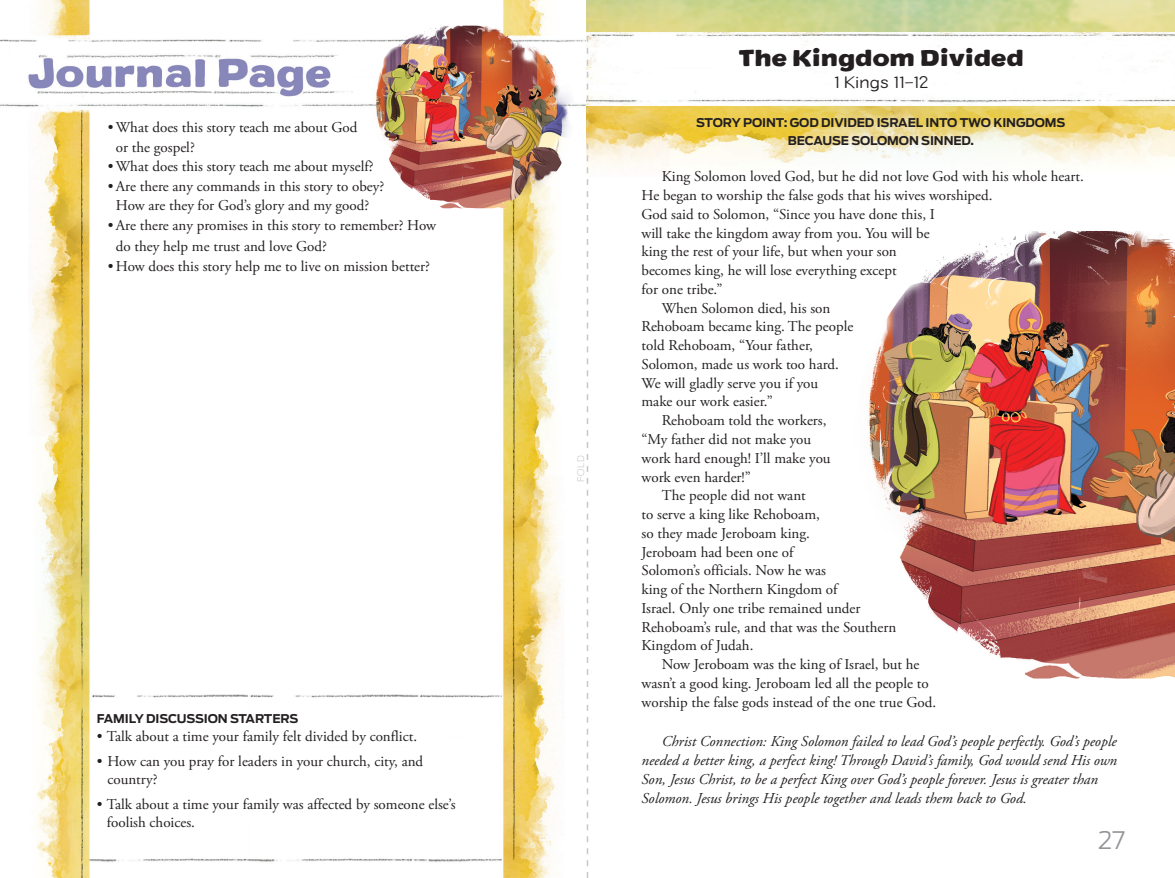
<style>
.page{position:relative;width:1175px;height:878px;background:#fff}
.page>*{position:absolute;margin:0;border:0;box-sizing:border-box;transform-origin:0 0}
.t1{font:300 24px "Antenna";color:#939598}
.t2{font:900 expanded 22.5px "Colby";letter-spacing:-.01em;color:#231f20}
.t3{font:300 expanded 16.5px "Colby";letter-spacing:.01em;color:#231f20}
.t4{font:15px/19.5px "Adobe Garamond Pro";color:#231f20}
.t5{font:italic 15px/18.8px "Adobe Garamond Pro";color:#231f20}
.t6{font:700 12px/18px "Antenna";letter-spacing:-.01em;color:#231f20;text-align:center}
.t7{font:200 9px "Antenna";color:#bcbdc0}
</style>
<div class="page">
<img style="left:585px;top:0;width:589px;height:197px">
<img style="left:588px;top:32px;width:586px;height:73px">
<img style="left:0;top:0;width:585px;height:878px">
<img style="left:368px;top:10px;width:206px;height:206px;border-radius:103px">
<img style="left:852px;top:196px;width:322px;height:483px">
<svg style="left:586px;top:0;width:2px;height:878px"></svg>
<p class="t4" style="left:116px;top:118px;width:243px;text-indent:-8px">•What does this story teach me about God or the gospel?</p>
<p class="t4" style="left:108px;top:157px;width:267px">•What does this story teach me about myself?</p>
<p class="t4" style="left:108px;top:177px;width:278px;text-align:center">•Are there any commands in this story to obey?<br>How are they for God’s glory and my good?</p>
<p class="t4" style="left:116px;top:215px;width:322px;line-height:21px;text-indent:-8px">•Are there any promises in this story to remember? How do they help me trust and love God?</p>
<p class="t4" style="left:108px;top:256px;width:323px">• How does this story help me to live on mission better?</p>
<p class="t6" style="left:97px;top:710px;width:203px">FAMILY DISCUSSION STARTERS</p>
<p class="t4" style="left:97px;top:727px;width:322px">• Talk about a time your family felt divided by conflict.</p>
<p class="t4" style="left:107px;top:753px;width:317px;line-height:18px;text-indent:-10px">• How can you pray for leaders in your church, city, and country?</p>
<p class="t4" style="left:107px;top:795px;width:350px;line-height:18px;text-indent:-10px">• Talk about a time your family was affected by someone else’s foolish choices.</p>
<p class="t7" style="left:575px;top:482px;width:29px;rotate:-90deg">FOLD</p>
<h2 class="t2" style="left:738px;top:42px;width:287px">The Kingdom Divided</h2>
<p class="t3" style="left:834px;top:72px;width:96px">1 Kings 11–12</p>
<p class="t6" style="left:696px;top:113px;width:371px">STORY POINT: GOD DIVIDED ISRAEL INTO TWO KINGDOMS<br>BECAUSE SOLOMON SINNED.</p>
<p class="t4" style="left:662px;top:167px;width:423px">King Solomon loved God, but he did not love God with his whole heart.</p>
<p class="t4" style="left:641px;top:186px;width:352px">He began to worship the false gods that his wives worshiped.</p>
<p class="t4" style="left:641px;top:205px;width:295px">God said to Solomon, “Since you have done this, I</p>
<p class="t4" style="left:641px;top:224px;width:290px">will take the kingdom away from you. You will be</p>
<p class="t4" style="left:641px;top:242px;width:257px">king the rest of your life, but when your son</p>
<p class="t4" style="left:641px;top:261px;width:257px">becomes king, he will lose everything except</p>
<p class="t4" style="left:641px;top:280px;width:83px">for one tribe.”</p>
<p class="t4" style="left:662px;top:299px;width:170px">When Solomon died, his son</p>
<p class="t4" style="left:641px;top:317px;width:213px">Rehoboam became king. The people</p>
<p class="t4" style="left:641px;top:336px;width:173px">told Rehoboam, “Your father,</p>
<p class="t4" style="left:641px;top:355px;width:199px">Solomon, made us work too hard.</p>
<p class="t4" style="left:641px;top:374px;width:178px">We will gladly serve you if you</p>
<p class="t4" style="left:641px;top:392px;width:133px">make our work easier.”</p>
<p class="t4" style="left:662px;top:411px;width:166px">Rehoboam told the workers,</p>
<p class="t4" style="left:641px;top:430px;width:171px">“My father did not make you</p>
<p class="t4" style="left:641px;top:449px;width:191px">work hard enough! I’ll make you</p>
<p class="t4" style="left:641px;top:467px;width:111px">work even harder!”</p>
<p class="t4" style="left:662px;top:486px;width:145px">The people did not want</p>
<p class="t4" style="left:641px;top:505px;width:180px">to serve a king like Rehoboam,</p>
<p class="t4" style="left:641px;top:524px;width:170px">so they made Jeroboam king.</p>
<p class="t4" style="left:641px;top:542px;width:153px">Jeroboam had been one of</p>
<p class="t4" style="left:641px;top:561px;width:186px">Solomon’s officials. Now he was</p>
<p class="t4" style="left:641px;top:580px;width:198px">king of the Northern Kingdom of</p>
<p class="t4" style="left:641px;top:599px;width:220px">Israel. Only one tribe remained under</p>
<p class="t4" style="left:641px;top:617px;width:256px">Rehoboam’s rule, and that was the Southern</p>
<p class="t4" style="left:641px;top:636px;width:113px">Kingdom of Judah.</p>
<p class="t4" style="left:662px;top:655px;width:259px">Now Jeroboam was the king of Israel, but he</p>
<p class="t4" style="left:641px;top:674px;width:289px">wasn’t a good king. Jeroboam led all the people to</p>
<p class="t4" style="left:641px;top:692px;width:296px">worship the false gods instead of the one true God.</p>
<p class="t5" style="left:641px;top:732px;width:477px;text-indent:20px">Christ Connection: King Solomon failed to lead God’s people perfectly. God’s people needed a better king, a perfect king! Through David’s family, God would send His own Son, Jesus Christ, to be a perfect King over God’s people forever. Jesus is greater than Solomon. Jesus brings His people together and leads them back to God.</p>
<h1 class="t1" style="left:1098px;top:826px;width:28px">27</h1>
</div>
